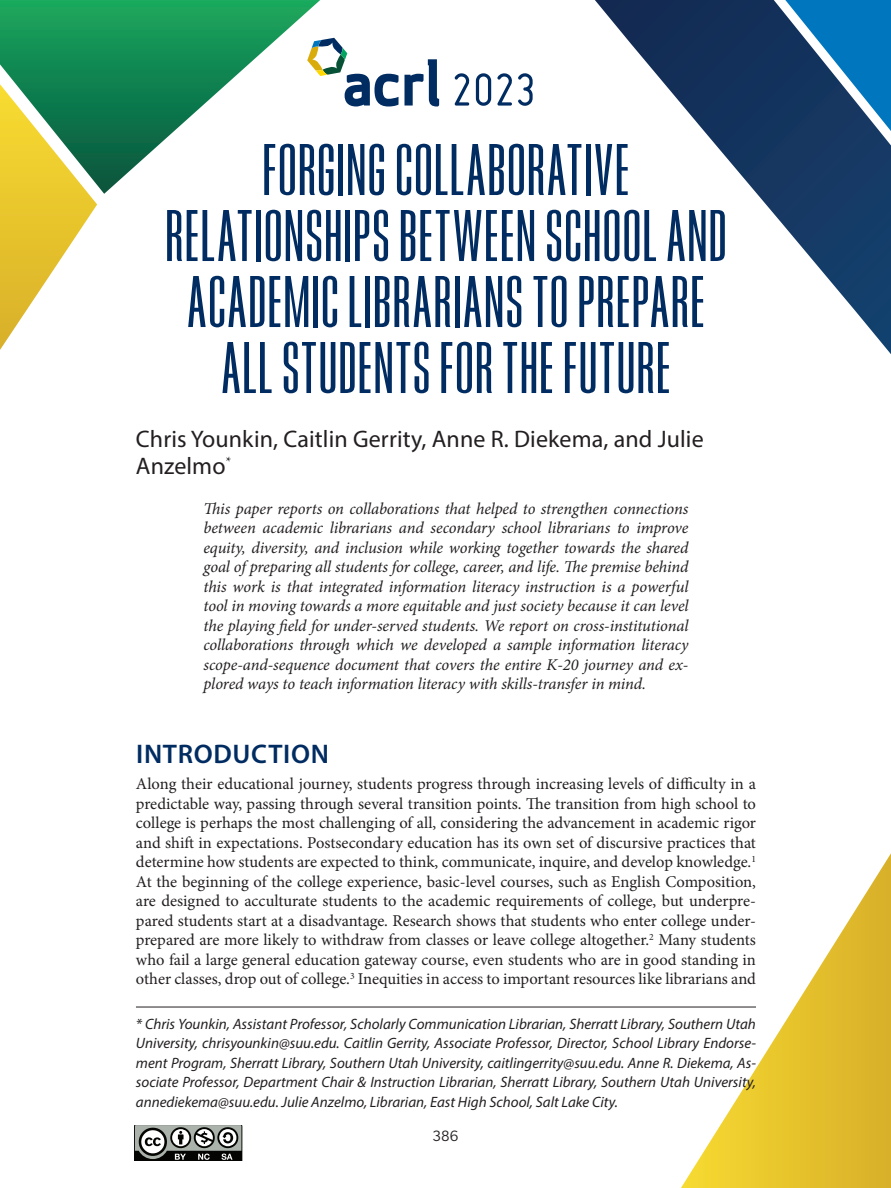
<style>
.page{position:relative;width:891px;height:1188px;background:#fff}
.page>*{position:absolute;margin:0;border:0;box-sizing:border-box;transform-origin:0 0}
.t1{font:76.5px/66px "Bee Three";letter-spacing:.015em;color:#002c62;text-align:center;scale:1.18 1}
.A_Head{font:600 27px "Myriad Pro";letter-spacing:.025em;color:#002c62}
.Author{font:24px/27px "Myriad Pro";letter-spacing:.005em;color:#231f20}
.Body_text_1{font:16.5px/19.5px "Minion Pro";color:#231f20;text-align:justify}
.abstract{font:italic 16.5px/19.5px "Minion Pro";letter-spacing:-.01em;color:#231f20;text-align:justify}
.Footnote{font:italic 15px/19.5px "Myriad Pro";color:#231f20;text-align:justify}
.t2{font:15px "Gibson";color:#231f20}
</style>
<div class="page">
<svg style="left:675px;top:853px;width:216px;height:335px"></svg>
<svg style="left:134px;top:1125px;width:109px;height:36px"></svg>
<svg style="left:320px;top:38px;width:79px;height:69px"></svg>
<svg style="left:405px;top:59px;width:34px;height:48px"></svg>
<svg style="left:455px;top:73px;width:14px;height:33px"></svg>
<svg style="left:476px;top:73px;width:15px;height:33px"></svg>
<svg style="left:497px;top:73px;width:15px;height:33px"></svg>
<svg style="left:518px;top:73px;width:15px;height:33px"></svg>
<svg style="left:595px;top:0;width:296px;height:354px"></svg>
<svg style="left:0;top:0;width:320px;height:194px"></svg>
<svg style="left:0;top:84px;width:97px;height:266px"></svg>
<svg style="left:764px;top:0;width:127px;height:156px;background:#205b8d"></svg>
<hr style="left:136px;top:1007px;width:620px;height:1px;background:#231f20">
<p class="t1" style="left:165px;top:138px;width:477px">FORGING COLLABORATIVE<br>RELATIONSHIPS BETWEEN SCHOOL AND<br>ACADEMIC LIBRARIANS TO PREPARE<br>ALL STUDENTS FOR THE FUTURE</p>
<p class="Author" style="left:136px;top:425px;width:569px">Chris Younkin, Caitlin Gerrity, Anne R. Diekema, and Julie<br>Anzelmo<sup>*</sup></p>
<p class="abstract" style="left:203px;top:499px;width:487px">This paper reports on collaborations that helped to strengthen connections between academic librarians and secondary school librarians to improve equity, diversity, and inclusion while working together towards the shared goal of preparing all students for college, career, and life. The premise behind this work is that integrated information literacy instruction is a powerful tool in moving towards a more equitable and just society because it can level the playing field for under-served students. We report on cross-institutional collaborations through which we developed a sample information literacy scope-and-sequence document that covers the entire K-20 journey and ex&shy;plored ways to teach information literacy with skills-transfer in mind.</p>
<p class="A_Head" style="left:136px;top:737px;width:194px">INTRODUCTION</p>
<p class="Body_text_1" style="left:136px;top:774px;width:622px">Along their educational journey, students progress through increasing levels of difficulty in a predictable way, passing through several transition points. The transition from high school to college is perhaps the most challenging of all, considering the advancement in academic rigor and shift in expectations. Postsecondary education has its own set of discursive practices that determine how students are expected to think, communicate, inquire, and develop knowledge.<sup>1<br></sup>At the beginning of the college experience, basic-level courses, such as English Composition, are designed to acculturate students to the academic requirements of college, but underpre&shy;pared students start at a disadvantage. Research shows that students who enter college under&shy;prepared are more likely to withdraw from classes or leave college altogether.<sup>2</sup> Many students who fail a large general education gateway course, even students who are in good standing in other classes, drop out of college.<sup>3</sup> Inequities in access to important resources like librarians and</p>
<p class="Footnote" style="left:136px;top:1014px;width:622px">* Chris Younkin, Assistant Professor, Scholarly Communication Librarian, Sherratt Library, Southern Utah University, chrisyounkin@suu.edu. Caitlin Gerrity, Associate Professor, Director, School Library Endorse&shy;ment Program, Sherratt Library, Southern Utah University, caitlingerrity@suu.edu. Anne R. Diekema, As&shy;sociate Professor, Department Chair &amp; Instruction Librarian, Sherratt Library, Southern Utah University, annediekema@suu.edu. Julie Anzelmo, Librarian, East High School, Salt Lake City.</p>
<p class="t2" style="left:433px;top:1127px;width:27px">386</p>
</div>
